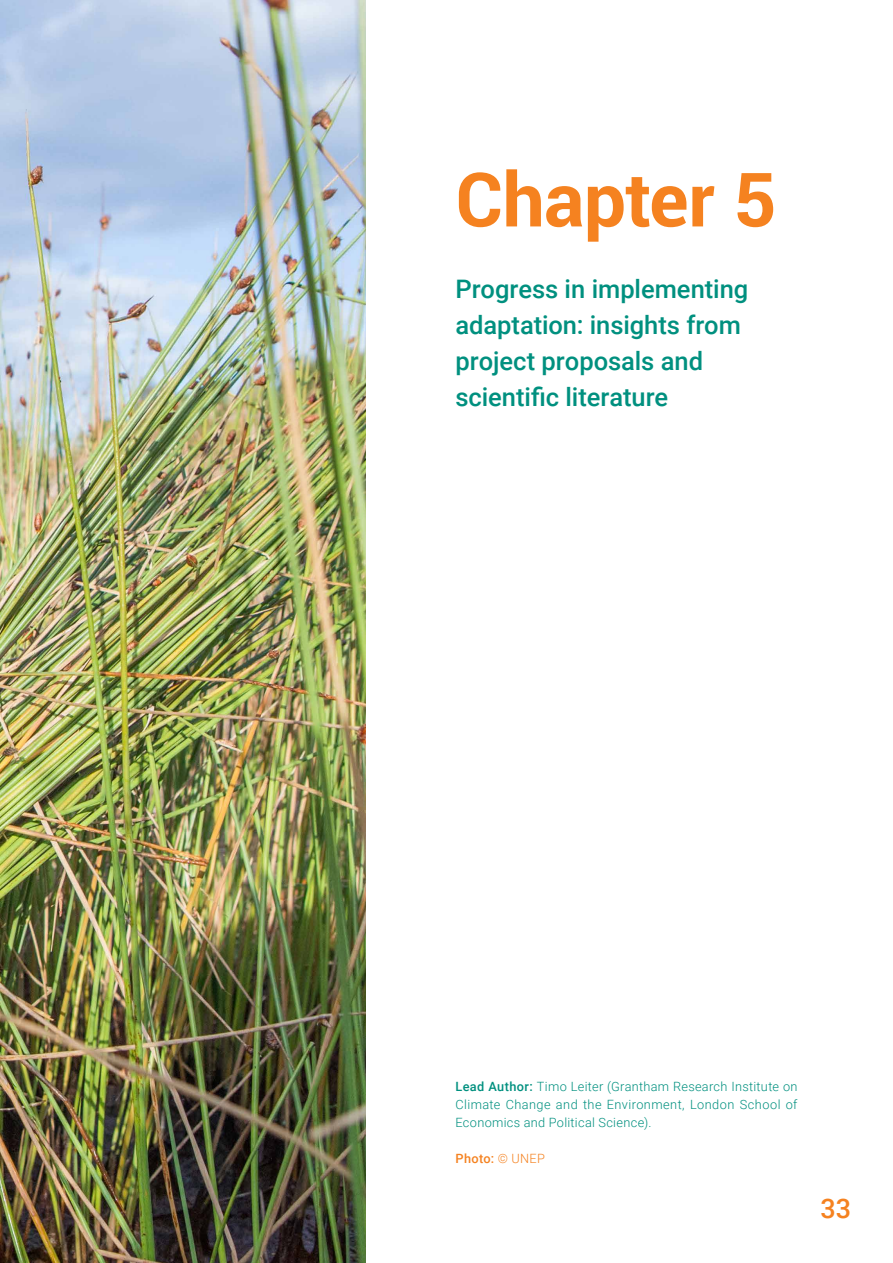
<style>
.page{position:relative;width:893px;height:1263px;background:#fff}
.page>*{position:absolute;margin:0;border:0;box-sizing:border-box;transform-origin:0 0}
.t1{font:700 75px "Roboto";letter-spacing:-.01em;color:#f58220}
.t2{font:500 27px "Roboto";color:#f58220}
.t3{font:500 25.5px/36px "Roboto";color:#00907f}
.t4{font:300 12.75px/18px "Roboto";letter-spacing:.03em;color:#00907f;text-align:justify}
.t5{font:500 12.75px "Roboto";letter-spacing:.03em;color:#f58220}
.s1{font-weight:500}
.s2{font-weight:300}
</style>
<div class="page">
<img style="left:0;top:0;width:365px;height:1263px">
<h1 class="t1" style="left:455px;top:147px;width:323px">Chapter 5</h1>
<h3 class="t3" style="left:455px;top:270px;width:294px">Progress in implementing adaptation: insights from project proposals and scientific literature</h3>
<p class="t4" style="left:455px;top:1076px;width:343px"><span class="s1">Lead Author:</span> Timo Leiter (Grantham Research Institute on Climate Change and the Environment, London School of Economics and Political Science).</p>
<p class="t5" style="left:455px;top:1149px;width:91px">Photo: <span class="s2">© UNEP</span></p>
<h2 class="t2" style="left:821px;top:1189px;width:32px">33</h2>
</div>
